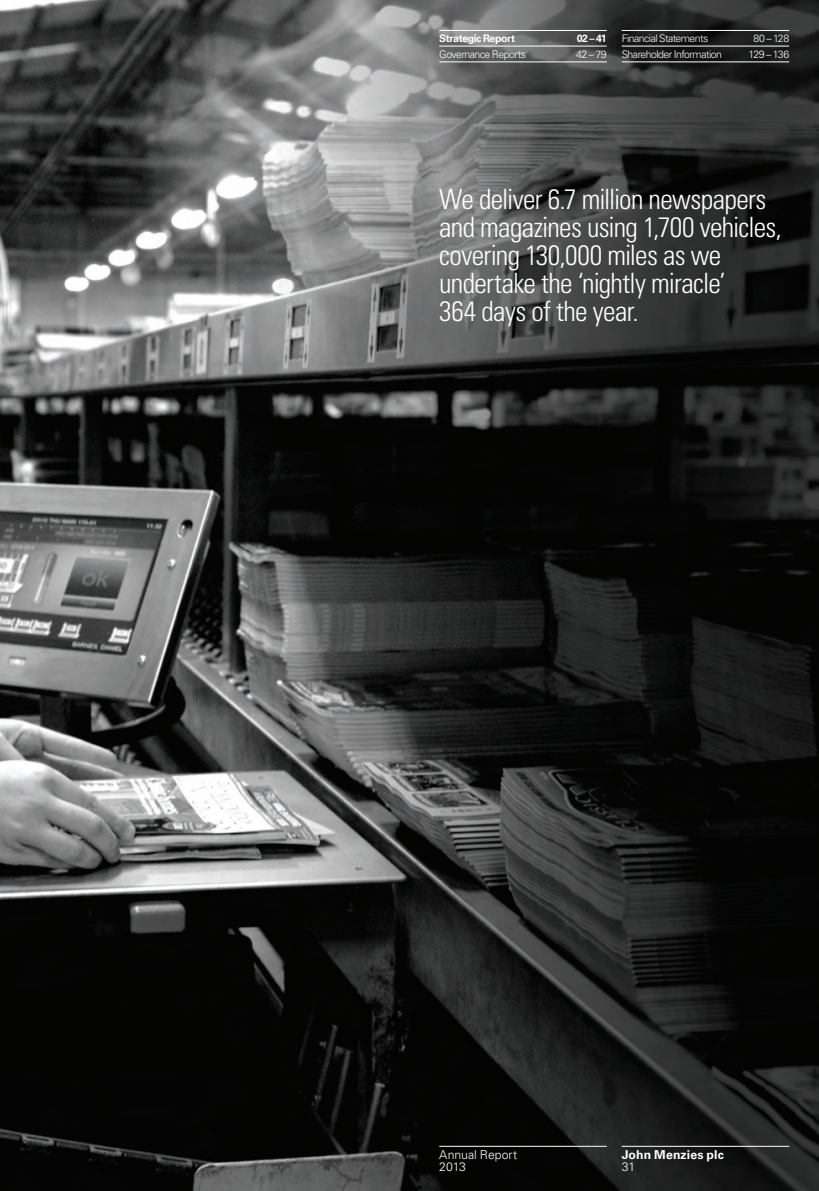
<style>
.page{position:relative;width:819px;height:1191px;background:#fff}
.page>*{position:absolute;margin:0;border:0;box-sizing:border-box;transform-origin:0 0}
.t1{font:300 condensed 28px/28px "Univers LT Std";letter-spacing:-.025em;color:#fff}
.t2{font:300 12.25px/12.2px "Univers LT Std";color:#fff}
.t3{font:700 12.25px "Univers LT Std";letter-spacing:.01em;color:#fff}
.t4{font:300 10.5px "Univers LT Std";letter-spacing:-.05em;color:#fff}
.t5{font:700 10.5px "Univers LT Std";letter-spacing:-.04em;color:#fff}
</style>
<div class="page">
<img style="left:0;top:0;width:819px;height:1191px">
<hr style="left:439px;top:1146px;width:167px;height:1px;background:#fff">
<hr style="left:621px;top:1146px;width:168px;height:1px;background:#fff">
<hr style="left:439px;top:30px;width:167px;height:1px;background:#fff">
<hr style="left:439px;top:46px;width:167px;height:1px;background:#fff">
<hr style="left:439px;top:62px;width:167px;height:1px;background:#fff">
<hr style="left:621px;top:30px;width:168px;height:1px;background:#fff">
<hr style="left:621px;top:46px;width:168px;height:1px;background:#fff">
<hr style="left:621px;top:62px;width:168px;height:1px;background:#fff">
<p class="t5" style="left:439px;top:32px;width:77px">Strategic Report</p>
<p class="t5" style="left:576px;top:32px;width:32px">02 – 41</p>
<p class="t4" style="left:439px;top:48px;width:88px">Governance Reports</p>
<p class="t4" style="left:576px;top:48px;width:32px">42 – 79</p>
<p class="t4" style="left:621px;top:32px;width:88px">Financial Statements</p>
<p class="t4" style="left:753px;top:32px;width:37px">80 – 128</p>
<p class="t4" style="left:621px;top:48px;width:102px">Shareholder Information</p>
<p class="t4" style="left:748px;top:48px;width:42px">129 – 136</p>
<p class="t1" style="left:439px;top:185px;width:344px">We deliver 6.7 million newspapers and magazines using 1,700 vehicles, covering 130,000 miles as we undertake the ‘nightly miracle’<br>364 days of the year.</p>
<p class="t2" style="left:439px;top:1148px;width:79px">Annual Report<br>2013</p>
<p class="t3" style="left:621px;top:1147px;width:104px">John Menzies plc</p>
<p class="t2" style="left:621px;top:1160px;width:15px">31</p>
</div>
